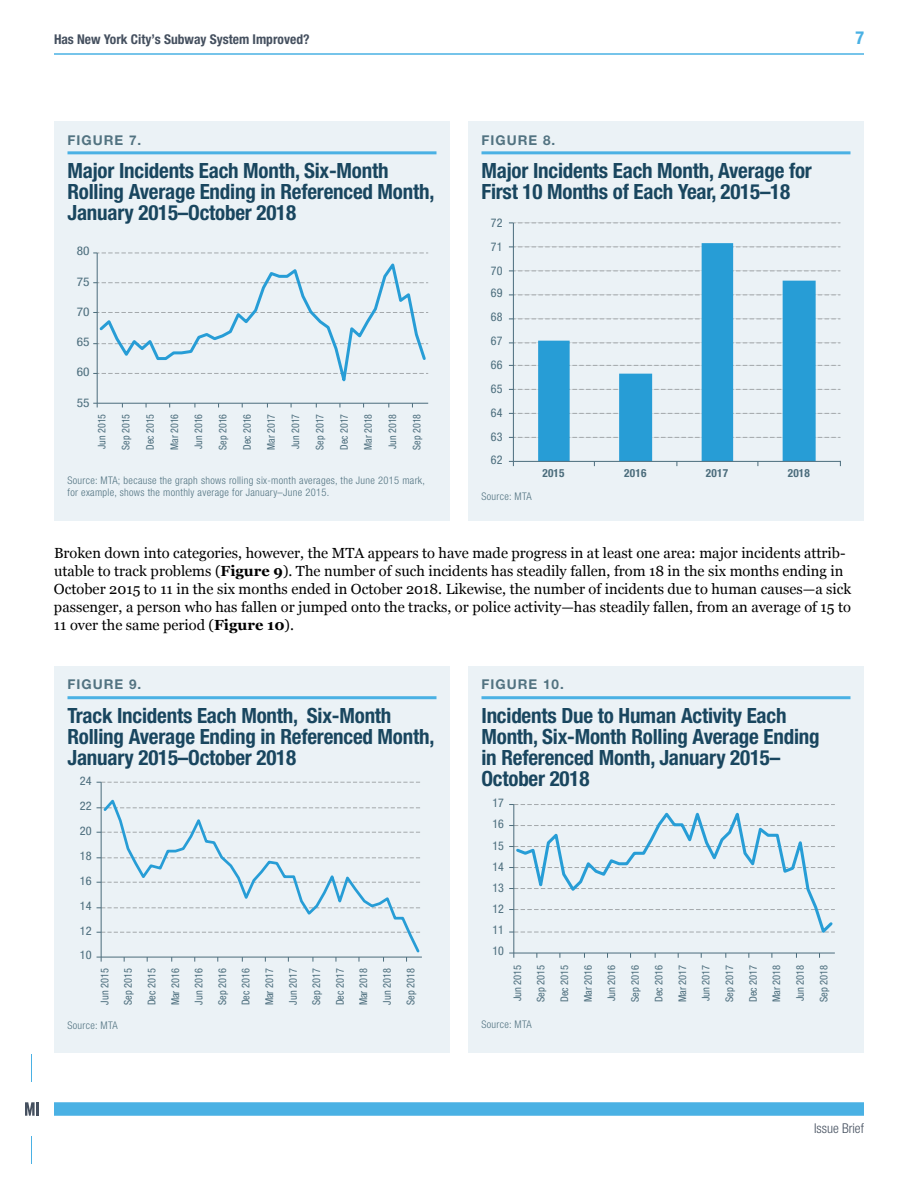
<style>
.page{position:relative;width:918px;height:1188px;background:#fff}
.page>*{position:absolute;margin:0;border:0;box-sizing:border-box;transform-origin:0 0}
.t1{font:700 condensed 21px/21px "Helvetica Neue LT Pro";letter-spacing:-.01em;color:#19465f}
.t2{font:700 condensed 18px "Helvetica Neue LT Pro";color:#4ab1e4}
.t3{font:14.7px/18px "Georgia";color:#000}
.t4{font:700 condensed 13.5px "Helvetica Neue LT Pro";color:#45505f}
.t5{font:700 13.5px "Helvetica Neue LT Pro";letter-spacing:.075em;color:#527381}
.t6{font:300 condensed 13.5px "Helvetica Neue LT Pro";color:#45505f}
.t7{font:condensed 12px "Helvetica Neue LT Std";color:#527381}
.t8{font:condensed 12px "Helvetica Neue LT Std";color:#527381;scale:1.11 1}
.t9{font:condensed 11.85px "Helvetica Neue LT Std";color:#527381;scale:1.04 1}
.t10{font:700 condensed 11.25px "Helvetica Neue LT Std";letter-spacing:.02em;color:#527381}
.t11{font:condensed 10.8px/23.5px "Helvetica Neue LT Std";color:#527381;text-align:justify;scale:.96 1}
.t12{font:300 condensed 10.5px/12px "Helvetica Neue LT Pro";letter-spacing:.03em;color:#527381}
.t13{font:condensed 10.5px "Helvetica Neue LT Std";color:#527381;scale:.95 1}
.t14{font:condensed 10.5px "Helvetica Neue LT Std";color:#527381}
.s1{font-weight:700}
</style>
<div class="page">
<div style="left:54px;top:1102px;width:810px;height:14px;background:#4ab1e4"></div>
<hr style="left:54px;top:53px;width:810px;height:2px;background:#4ab1e4">
<svg style="left:31px;top:1054px;width:1px;height:28px"></svg>
<svg style="left:31px;top:1136px;width:1px;height:28px"></svg>
<svg style="left:25px;top:1102px;width:10px;height:14px"></svg>
<hr style="left:36px;top:1102px;width:3px;height:14px;background:#45505f">
<div style="left:54px;top:122px;width:396px;height:399px;background:#ebf2f6"></div>
<hr style="left:68px;top:151px;width:368px;height:3px;background:#4ab1e4">
<hr style="left:97px;top:253px;width:1px;height:150px;background:#527381">
<svg style="left:93px;top:252px;width:335px;height:2px"></svg>
<hr style="left:97px;top:403px;width:331px;height:1px;background:#527381">
<svg style="left:97px;top:258px;width:331px;height:137px"></svg>
<div style="left:468px;top:122px;width:396px;height:399px;background:#ebf2f6"></div>
<hr style="left:482px;top:151px;width:368px;height:3px;background:#4ab1e4">
<svg style="left:538px;top:243px;width:278px;height:218px"></svg>
<hr style="left:513px;top:223px;width:1px;height:238px;background:#527381">
<svg style="left:509px;top:437px;width:331px;height:1px"></svg>
<svg style="left:509px;top:413px;width:331px;height:1px"></svg>
<svg style="left:509px;top:389px;width:331px;height:1px"></svg>
<svg style="left:509px;top:365px;width:331px;height:1px"></svg>
<svg style="left:509px;top:342px;width:331px;height:2px"></svg>
<svg style="left:509px;top:318px;width:331px;height:2px"></svg>
<svg style="left:509px;top:294px;width:331px;height:2px"></svg>
<svg style="left:509px;top:270px;width:331px;height:2px"></svg>
<svg style="left:509px;top:246px;width:331px;height:2px"></svg>
<svg style="left:509px;top:222px;width:331px;height:2px"></svg>
<hr style="left:513px;top:461px;width:327px;height:1px;background:#527381">
<svg style="left:509px;top:461px;width:5px;height:5px"></svg>
<div style="left:54px;top:666px;width:396px;height:387px;background:#ebf2f6"></div>
<hr style="left:68px;top:696px;width:368px;height:3px;background:#4ab1e4">
<hr style="left:101px;top:782px;width:1px;height:175px;background:#527381">
<svg style="left:97px;top:782px;width:323px;height:1px"></svg>
<hr style="left:101px;top:957px;width:321px;height:1px;background:#527381">
<svg style="left:97px;top:957px;width:5px;height:5px"></svg>
<svg style="left:101px;top:796px;width:319px;height:159px"></svg>
<div style="left:468px;top:666px;width:396px;height:387px;background:#ebf2f6"></div>
<hr style="left:482px;top:696px;width:368px;height:3px;background:#4ab1e4">
<hr style="left:513px;top:805px;width:1px;height:148px;background:#527381">
<hr style="left:514px;top:953px;width:321px;height:1px;background:#527381">
<svg style="left:509px;top:804px;width:326px;height:133px"></svg>
<p class="t4" style="left:54px;top:31px;width:257px">Has New York City’s Subway System Improved?</p>
<p class="t5" style="left:68px;top:131px;width:75px">FIGURE 7.</p>
<h1 class="t1" style="left:68px;top:160px;width:368px">Major Incidents Each Month, Six-Month<br>Rolling Average Ending in Referenced Month,<br>January 2015–October 2018</h1>
<p class="t8" style="left:77px;top:244px;width:13px">80</p>
<p class="t8" style="left:77px;top:275px;width:13px">75</p>
<p class="t8" style="left:77px;top:305px;width:13px">70</p>
<p class="t8" style="left:77px;top:335px;width:13px">65</p>
<p class="t8" style="left:77px;top:364px;width:13px">60</p>
<p class="t8" style="left:77px;top:396px;width:13px">55</p>
<p class="t13" style="left:96px;top:449px;width:38px;rotate:-90deg">Jun 2015</p>
<p class="t13" style="left:120px;top:450px;width:39px;rotate:-90deg">Sep 2015</p>
<p class="t13" style="left:144px;top:450px;width:39px;rotate:-90deg">Dec 2015</p>
<p class="t13" style="left:168px;top:450px;width:39px;rotate:-90deg">Mar 2016</p>
<p class="t13" style="left:192px;top:449px;width:38px;rotate:-90deg">Jun 2016</p>
<p class="t13" style="left:217px;top:450px;width:39px;rotate:-90deg">Sep 2016</p>
<p class="t13" style="left:241px;top:450px;width:39px;rotate:-90deg">Dec 2016</p>
<p class="t13" style="left:265px;top:450px;width:39px;rotate:-90deg">Mar 2017</p>
<p class="t13" style="left:289px;top:449px;width:38px;rotate:-90deg">Jun 2017</p>
<p class="t13" style="left:314px;top:450px;width:39px;rotate:-90deg">Sep 2017</p>
<p class="t13" style="left:338px;top:450px;width:39px;rotate:-90deg">Dec 2017</p>
<p class="t13" style="left:362px;top:450px;width:39px;rotate:-90deg">Mar 2018</p>
<p class="t13" style="left:386px;top:449px;width:38px;rotate:-90deg">Jun 2018</p>
<p class="t13" style="left:411px;top:450px;width:39px;rotate:-90deg">Sep 2018</p>
<p class="t12" style="left:68px;top:474px;width:359px">Source: MTA; because the graph shows rolling six-month averages, the June 2015 mark, for example, shows the monthly average for January–June 2015.</p>
<p class="t5" style="left:482px;top:131px;width:75px">FIGURE 8.</p>
<h1 class="t1" style="left:482px;top:160px;width:332px">Major Incidents Each Month, Average for<br>First 10 Months of Each Year, 2015–18</h1>
<p class="t7" style="left:491px;top:215px;width:13px">72</p>
<p class="t7" style="left:491px;top:239px;width:13px">71</p>
<p class="t7" style="left:491px;top:263px;width:13px">70</p>
<p class="t7" style="left:491px;top:286px;width:13px">69</p>
<p class="t7" style="left:491px;top:310px;width:13px">68</p>
<p class="t7" style="left:491px;top:334px;width:13px">67</p>
<p class="t7" style="left:491px;top:358px;width:13px">66</p>
<p class="t7" style="left:491px;top:382px;width:13px">65</p>
<p class="t7" style="left:491px;top:406px;width:13px">64</p>
<p class="t7" style="left:491px;top:430px;width:13px">63</p>
<p class="t7" style="left:491px;top:452px;width:13px">62</p>
<p class="t12" style="left:482px;top:490px;width:52px">Source: MTA</p>
<p class="t10" style="left:542px;top:466px;width:24px">2015</p>
<p class="t10" style="left:624px;top:466px;width:24px">2016</p>
<p class="t10" style="left:706px;top:466px;width:24px">2017</p>
<p class="t10" style="left:788px;top:466px;width:24px">2018</p>
<p class="t2" style="left:855px;top:27px;width:10px">7</p>
<p class="t3" style="left:54px;top:543px;width:799px">Broken down into categories, however, the MTA appears to have made progress in at least one area: major incidents attrib&shy;utable to track problems (<span class="s1">Figure 9</span>). The number of such incidents has steadily fallen, from 18 in the six months ending in October 2015 to 11 in the six months ended in October 2018. Likewise, the number of incidents due to human causes—a sick passenger, a person who has fallen or jumped onto the tracks, or police activity—has steadily fallen, from an average of 15 to 11 over the same period (<span class="s1">Figure 10</span>).</p>
<p class="t5" style="left:68px;top:676px;width:75px">FIGURE 9.</p>
<h1 class="t1" style="left:68px;top:705px;width:368px">Track Incidents Each Month, Six-Month<br>Rolling Average Ending in Referenced Month,<br>January 2015–October 2018</h1>
<p class="t9" style="left:80px;top:774px;width:13px">24</p>
<p class="t9" style="left:80px;top:799px;width:13px">22</p>
<p class="t9" style="left:80px;top:824px;width:13px">20</p>
<p class="t9" style="left:80px;top:849px;width:13px">18</p>
<p class="t9" style="left:80px;top:874px;width:13px">16</p>
<p class="t9" style="left:80px;top:899px;width:13px">14</p>
<p class="t9" style="left:80px;top:924px;width:13px">12</p>
<p class="t9" style="left:80px;top:948px;width:13px">10</p>
<p class="t11" style="left:93px;top:1005px;width:40px;rotate:-90deg">Jun 2015<br>Sep 2015<br>Dec 2015<br>Mar 2016<br>Jun 2016<br>Sep 2016<br>Dec 2016<br>Mar 2017<br>Jun 2017<br>Sep 2017<br>Dec 2017<br>Mar 2018<br>Jun 2018<br>Sep 2018</p>
<p class="t12" style="left:68px;top:1019px;width:52px">Source: MTA</p>
<p class="t5" style="left:482px;top:676px;width:84px">FIGURE 10.</p>
<h1 class="t1" style="left:482px;top:705px;width:340px">Incidents Due to Human Activity Each<br>Month, Six-Month Rolling Average Ending in Referenced Month, January 2015–<br>October 2018</h1>
<p class="t7" style="left:493px;top:796px;width:13px">17</p>
<p class="t7" style="left:493px;top:817px;width:13px">16</p>
<p class="t7" style="left:493px;top:839px;width:13px">15</p>
<p class="t7" style="left:493px;top:860px;width:13px">14</p>
<p class="t7" style="left:493px;top:881px;width:13px">13</p>
<p class="t7" style="left:493px;top:902px;width:13px">12</p>
<p class="t7" style="left:493px;top:923px;width:13px">11</p>
<p class="t7" style="left:493px;top:944px;width:13px">10</p>
<p class="t14" style="left:511px;top:1001px;width:38px;rotate:-90deg">Jun 2015</p>
<p class="t14" style="left:535px;top:1002px;width:39px;rotate:-90deg">Sep 2015</p>
<p class="t14" style="left:558px;top:1002px;width:39px;rotate:-90deg">Dec 2015</p>
<p class="t14" style="left:582px;top:1002px;width:39px;rotate:-90deg">Mar 2016</p>
<p class="t14" style="left:606px;top:1001px;width:38px;rotate:-90deg">Jun 2016</p>
<p class="t14" style="left:629px;top:1002px;width:39px;rotate:-90deg">Sep 2016</p>
<p class="t14" style="left:653px;top:1002px;width:39px;rotate:-90deg">Dec 2016</p>
<p class="t14" style="left:676px;top:1002px;width:39px;rotate:-90deg">Mar 2017</p>
<p class="t14" style="left:700px;top:1001px;width:38px;rotate:-90deg">Jun 2017</p>
<p class="t14" style="left:723px;top:1002px;width:39px;rotate:-90deg">Sep 2017</p>
<p class="t14" style="left:747px;top:1002px;width:39px;rotate:-90deg">Dec 2017</p>
<p class="t14" style="left:770px;top:1002px;width:39px;rotate:-90deg">Mar 2018</p>
<p class="t14" style="left:794px;top:1001px;width:38px;rotate:-90deg">Jun 2018</p>
<p class="t14" style="left:818px;top:1002px;width:39px;rotate:-90deg">Sep 2018</p>
<p class="t12" style="left:482px;top:1018px;width:52px">Source: MTA</p>
<p class="t6" style="left:814px;top:1120px;width:51px">Issue Brief</p>
</div>
